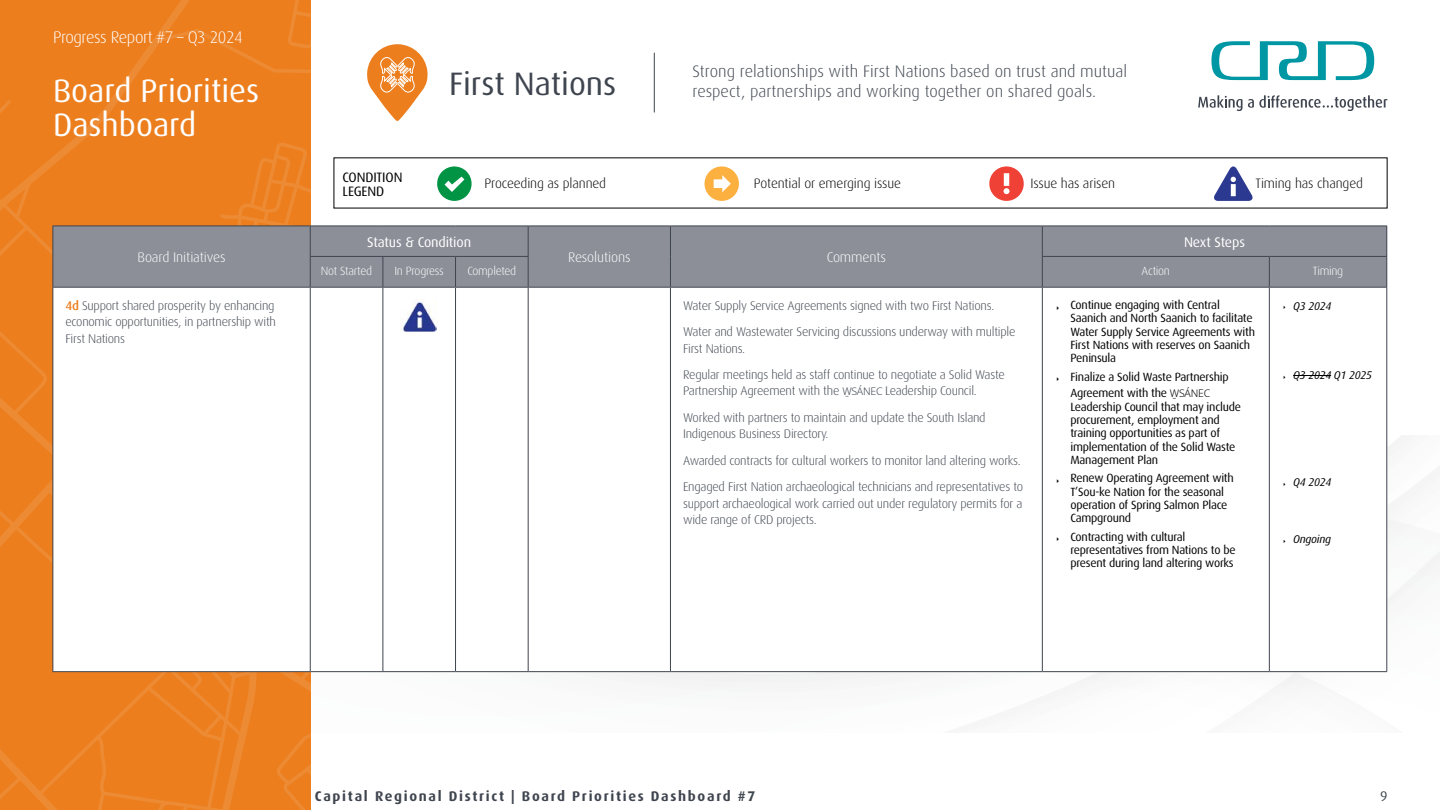
<style>
.page{position:relative;width:1440px;height:810px;background:#fff}
.page>*{position:absolute;margin:0;border:0;box-sizing:border-box;transform-origin:0 0}
.t1{font:32.47px/34.2px "Dax OT";color:#fff}
.t2{font:32.47px "Dax OT";color:#3f454f}
.t3{font:300 16.8px "Dax OT";letter-spacing:-.025em;color:#fff}
.t4{font:300 16.65px "Dax OT";color:#3f454f}
.t5{font:700 14.02px "Dax OT";letter-spacing:.12em;color:#3f454f}
.t6{font:300 14.02px "Dax OT";letter-spacing:-.01em;color:#fff}
.t7{font:14.02px "Dax OT";letter-spacing:-.01em;color:#fff}
.t8{font:14.02px "Dax OT";color:#3f454f}
.t9{font:300 13.65px "Dax OT";letter-spacing:-.01em;color:#000}
.t10{font:13.65px/14.3px "Dax OT";letter-spacing:-.01em;color:#000}
.t11{font:300 12.6px/16.8px "Dax OT";letter-spacing:-.02em;color:#3f454f;text-align:justify}
.t12{font:11.93px/13.4px "Dax OT";letter-spacing:-.02em;color:#000}
.t13{font:300 11.93px "Dax OT";letter-spacing:-.025em;color:#fff}
.t14{font:italic 11.18px "Dax OT";letter-spacing:-.02em;color:#000}
.s1{font-weight:500;color:#ec7e1e}
.s2{font-family:"BC Sans";font-size:10.5px}
.s3{font-family:"BC Sans";font-weight:300;font-size:10.5px}
</style>
<div class="page">
<svg style="left:310px;top:435px;width:1130px;height:297px"></svg>
<div style="left:0;top:0;width:310px;height:100px;background:#ec7e1e"></div>
<svg style="left:0;top:100px;width:310px;height:710px;background:#eb7e20"></svg>
<svg style="left:705px;top:166px;width:34px;height:35px"></svg>
<svg style="left:437px;top:166px;width:35px;height:35px"></svg>
<svg style="left:1214px;top:166px;width:39px;height:35px"></svg>
<svg style="left:989px;top:166px;width:35px;height:35px"></svg>
<svg style="left:1211px;top:41px;width:163px;height:39px"></svg>
<svg style="left:1198px;top:95px;width:190px;height:16px"></svg>
<hr style="left:654px;top:53px;width:1px;height:59px;background:#3f454f">
<svg style="left:367px;top:44px;width:61px;height:77px"></svg>
<div style="left:53px;top:226px;width:257px;height:61px;background:#8c8f98"></div>
<div style="left:310px;top:226px;width:218px;height:30px;background:#8c8f98"></div>
<div style="left:528px;top:226px;width:142px;height:61px;background:#8c8f98"></div>
<div style="left:670px;top:226px;width:372px;height:61px;background:#8c8f98"></div>
<div style="left:1042px;top:226px;width:345px;height:30px;background:#8c8f98"></div>
<div style="left:310px;top:256px;width:73px;height:31px;background:#8c8f98"></div>
<div style="left:383px;top:256px;width:73px;height:31px;background:#8c8f98"></div>
<div style="left:456px;top:256px;width:72px;height:31px;background:#8c8f98"></div>
<div style="left:1042px;top:256px;width:227px;height:31px;background:#8c8f98"></div>
<div style="left:1269px;top:256px;width:118px;height:31px;background:#8c8f98"></div>
<div style="left:53px;top:287px;width:257px;height:385px;background:#fff"></div>
<div style="left:310px;top:287px;width:73px;height:385px;background:#fff"></div>
<div style="left:383px;top:287px;width:73px;height:385px;background:#fff"></div>
<div style="left:456px;top:287px;width:72px;height:385px;background:#fff"></div>
<div style="left:528px;top:287px;width:142px;height:385px;background:#fff"></div>
<div style="left:670px;top:287px;width:372px;height:385px;background:#fff"></div>
<div style="left:1042px;top:287px;width:227px;height:385px;background:#fff"></div>
<div style="left:1269px;top:287px;width:118px;height:385px;background:#fff"></div>
<hr style="left:53px;top:288px;width:1px;height:383px;background:#3f454f">
<hr style="left:310px;top:288px;width:1px;height:383px;background:#3f454f">
<hr style="left:383px;top:288px;width:1px;height:383px;background:#3f454f">
<hr style="left:455px;top:288px;width:1px;height:383px;background:#3f454f">
<hr style="left:528px;top:288px;width:1px;height:383px;background:#3f454f">
<hr style="left:670px;top:288px;width:1px;height:383px;background:#3f454f">
<hr style="left:1042px;top:288px;width:1px;height:383px;background:#3f454f">
<hr style="left:1269px;top:288px;width:1px;height:383px;background:#3f454f">
<hr style="left:1386px;top:288px;width:1px;height:383px;background:#3f454f">
<hr style="left:53px;top:671px;width:257px;height:1px;background:#3f454f">
<hr style="left:310px;top:671px;width:73px;height:1px;background:#3f454f">
<hr style="left:383px;top:671px;width:73px;height:1px;background:#3f454f">
<hr style="left:456px;top:671px;width:72px;height:1px;background:#3f454f">
<hr style="left:528px;top:671px;width:142px;height:1px;background:#3f454f">
<hr style="left:670px;top:671px;width:372px;height:1px;background:#3f454f">
<hr style="left:1042px;top:671px;width:227px;height:1px;background:#3f454f">
<hr style="left:1269px;top:671px;width:118px;height:1px;background:#3f454f">
<hr style="left:52px;top:226px;width:258px;height:1px;background:#3f454f">
<hr style="left:52px;top:226px;width:1px;height:30px;background:#3f454f">
<hr style="left:310px;top:226px;width:73px;height:1px;background:#3f454f">
<hr style="left:310px;top:226px;width:1px;height:30px;background:#3f454f">
<hr style="left:383px;top:226px;width:73px;height:1px;background:#3f454f">
<hr style="left:456px;top:226px;width:72px;height:1px;background:#3f454f">
<hr style="left:528px;top:226px;width:142px;height:1px;background:#3f454f">
<hr style="left:528px;top:226px;width:1px;height:30px;background:#3f454f">
<hr style="left:670px;top:226px;width:372px;height:1px;background:#3f454f">
<hr style="left:670px;top:226px;width:1px;height:30px;background:#3f454f">
<hr style="left:1042px;top:226px;width:227px;height:1px;background:#3f454f">
<hr style="left:1042px;top:226px;width:1px;height:30px;background:#3f454f">
<hr style="left:1269px;top:226px;width:118px;height:1px;background:#3f454f">
<hr style="left:1386px;top:226px;width:1px;height:30px;background:#3f454f">
<hr style="left:52px;top:256px;width:1px;height:31px;background:#3f454f">
<hr style="left:310px;top:256px;width:73px;height:1px;background:#3f454f">
<hr style="left:310px;top:257px;width:1px;height:30px;background:#3f454f">
<hr style="left:383px;top:256px;width:73px;height:1px;background:#3f454f">
<hr style="left:383px;top:257px;width:1px;height:30px;background:#3f454f">
<hr style="left:456px;top:256px;width:73px;height:1px;background:#3f454f">
<hr style="left:455px;top:257px;width:1px;height:30px;background:#3f454f">
<hr style="left:528px;top:257px;width:1px;height:30px;background:#3f454f">
<hr style="left:670px;top:256px;width:1px;height:31px;background:#3f454f">
<hr style="left:1042px;top:256px;width:227px;height:1px;background:#3f454f">
<hr style="left:1042px;top:257px;width:1px;height:30px;background:#3f454f">
<hr style="left:1269px;top:256px;width:118px;height:1px;background:#3f454f">
<hr style="left:1269px;top:257px;width:1px;height:30px;background:#3f454f">
<hr style="left:1386px;top:257px;width:1px;height:30px;background:#3f454f">
<hr style="left:52px;top:287px;width:258px;height:1px;background:#3f454f">
<hr style="left:310px;top:287px;width:73px;height:1px;background:#3f454f">
<hr style="left:383px;top:287px;width:73px;height:1px;background:#3f454f">
<hr style="left:456px;top:287px;width:72px;height:1px;background:#3f454f">
<hr style="left:528px;top:287px;width:142px;height:1px;background:#3f454f">
<hr style="left:670px;top:287px;width:372px;height:1px;background:#3f454f">
<hr style="left:1042px;top:287px;width:227px;height:1px;background:#3f454f">
<hr style="left:1269px;top:287px;width:118px;height:1px;background:#3f454f">
<img style="left:400px;top:301px;width:36px;height:31px">
<hr style="left:1293px;top:375px;width:38px;height:1px;background:#000">
<h2 class="t3" style="left:53px;top:21px;width:191px">Progress Report #7 – Q3 2024</h2>
<h1 class="t1" style="left:53px;top:68px;width:208px">Board Priorities<br>Dashboard</h1>
<p class="t6" style="left:138px;top:244px;width:89px">Board Initiatives</p>
<h1 class="t2" style="left:449px;top:53px;width:169px">First Nations</h1>
<h3 class="t4" style="left:692px;top:55px;width:436px">Strong relationships with First Nations based on trust and mutual</h3>
<h3 class="t4" style="left:692px;top:75px;width:405px">respect, partnerships and working together on shared goals.</h3>
<p class="t10" style="left:343px;top:168px;width:62px">CONDITION<br>LEGEND</p>
<p class="t9" style="left:1030px;top:170px;width:86px">Issue has arisen</p>
<p class="t9" style="left:485px;top:170px;width:123px">Proceeding as planned</p>
<p class="t9" style="left:754px;top:170px;width:148px">Potential or emerging issue</p>
<p class="t9" style="left:1256px;top:170px;width:109px">Timing has changed</p>
<p class="t7" style="left:367px;top:228px;width:105px">Status &amp; Condition</p>
<p class="t6" style="left:568px;top:244px;width:64px">Resolutions</p>
<p class="t6" style="left:827px;top:244px;width:61px">Comments</p>
<p class="t7" style="left:1184px;top:228px;width:63px">Next Steps</p>
<p class="t13" style="left:321px;top:259px;width:53px">Not Started</p>
<p class="t13" style="left:395px;top:259px;width:51px">In Progress</p>
<p class="t13" style="left:467px;top:259px;width:50px">Completed</p>
<p class="t13" style="left:1142px;top:259px;width:30px">Action</p>
<p class="t13" style="left:1313px;top:259px;width:32px">Timing</p>
<p class="t11" style="left:65px;top:295px;width:212px"><span class="s1">4d</span> Support shared prosperity by enhancing economic opportunities, in partnership with First Nations</p>
<p class="t11" style="left:683px;top:295px;width:313px">Water Supply Service Agreements signed with two First Nations.</p>
<p class="t11" style="left:683px;top:321px;width:334px">Water and Wastewater Servicing discussions underway with multiple<br>First Nations.</p>
<p class="t11" style="left:683px;top:364px;width:323px">Regular meetings held as staff continue to negotiate a Solid Waste</p>
<p class="t11" style="left:683px;top:380px;width:295px">Partnership Agreement with the <span class="s2">W̱ SÁNEC</span> Leadership Council.</p>
<p class="t11" style="left:683px;top:407px;width:304px">Worked with partners to maintain and update the South Island<br>Indigenous Business Directory.</p>
<p class="t11" style="left:683px;top:450px;width:339px">Awarded contracts for cultural workers to monitor land altering works.</p>
<p class="t11" style="left:683px;top:476px;width:342px">Engaged First Nation archaeological technicians and representatives to support archaeological work carried out under regulatory permits for a wide range of CRD projects.</p>
<p class="t12" style="left:1070px;top:296px;width:186px">Continue engaging with Central<br>Saanich and North Saanich to facilitate<br>Water Supply Service Agreements with<br>First Nations with reserves on Saanich<br>Peninsula</p>
<p class="t12" style="left:1070px;top:368px;width:160px">Finalize a Solid Waste Partnership</p>
<p class="t12" style="left:1070px;top:384px;width:141px">Agreement with the <span class="s3">W̱ SÁNEC</span></p>
<p class="t12" style="left:1070px;top:398px;width:172px">Leadership Council that may include procurement, employment and training opportunities as part of implementation of the Solid Waste<br>Management Plan</p>
<p class="t12" style="left:1070px;top:469px;width:165px">Renew Operating Agreement with<br>T’Sou-ke Nation for the seasonal operation of Spring Salmon Place<br>Campground</p>
<p class="t12" style="left:1070px;top:528px;width:167px">Contracting with cultural representatives from Nations to be present during land altering works</p>
<p class="t14" style="left:1293px;top:295px;width:40px">Q3 2024</p>
<p class="t14" style="left:1293px;top:365px;width:81px">Q3 2024 Q1 2025</p>
<p class="t14" style="left:1293px;top:472px;width:40px">Q4 2024</p>
<p class="t14" style="left:1293px;top:529px;width:39px">Ongoing</p>
<p class="t5" style="left:315px;top:783px;width:442px">Capital Regional District | Board Priorities Dashboard #7</p>
<p class="t8" style="left:1380px;top:783px;width:9px">9</p>
</div>
